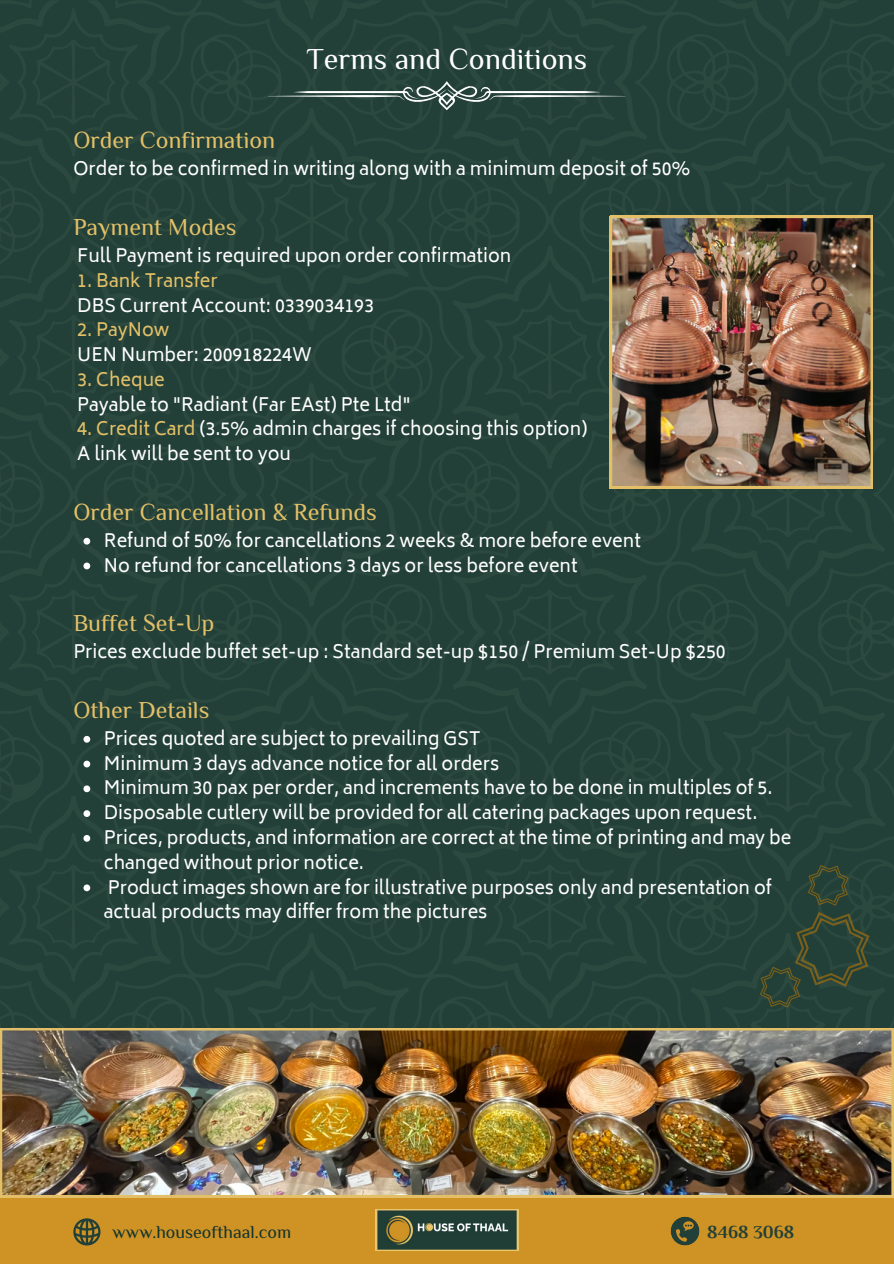
<style>
.page{position:relative;width:894px;height:1264px;background:#fff}
.page>*{position:absolute;margin:0;border:0;box-sizing:border-box;transform-origin:0 0}
.t1{font:30px "El Messiri";color:#fff}
.t2{font:24px "El Messiri";color:#e3c068}
.t3{font:18px/24.8px "Biryani";color:#fff}
.t4{font:18px "Biryani";color:#e3c068}
.t5{font:18px "El Messiri";color:#13342d}
.t6{font:700 18px "El Messiri";color:#224037}
.s1{color:#e3c068}
</style>
<div class="page">
<img style="left:0;top:0;width:893px;height:1263px">
<p class="t1" style="left:306px;top:41px;width:282px">Terms and Conditions</p>
<h1 class="t2" style="left:73px;top:126px;width:203px">Order Confirmation</h1>
<p class="t3" style="left:73px;top:157px;width:618px">Order to be confirmed in writing along with a minimum deposit of 50%</p>
<p class="t2" style="left:73px;top:213px;width:165px">Payment Modes</p>
<p class="t3" style="left:77px;top:243px;width:435px">Full Payment is required upon order confirmation</p>
<p class="t4" style="left:77px;top:270px;width:142px">1. Bank Transfer</p>
<p class="t3" style="left:77px;top:293px;width:298px">DBS Current Account: 0339034193</p>
<p class="t4" style="left:77px;top:319px;width:94px">2. PayNow</p>
<p class="t3" style="left:77px;top:342px;width:236px">UEN Number: 200918224W</p>
<p class="t4" style="left:77px;top:369px;width:89px">3. Cheque</p>
<p class="t3" style="left:77px;top:392px;width:335px">Payable to "Radiant (Far EAst) Pte Ltd"</p>
<p class="t3" style="left:77px;top:417px;width:511px"><span class="s1">4. Credit Card</span> (3.5% admin charges if choosing this option)</p>
<p class="t3" style="left:77px;top:441px;width:215px">A link will be sent to you</p>
<p class="t2" style="left:73px;top:497px;width:305px">Order Cancellation &amp; Refunds</p>
<p class="t3" style="left:104px;top:528px;width:538px">Refund of 50% for cancellations 2 weeks &amp; more before event</p>
<h2 class="t3" style="left:104px;top:553px;width:475px">No refund for cancellations 3 days or less before event</h2>
<p class="t2" style="left:73px;top:609px;width:143px">Buffet Set-Up</p>
<p class="t3" style="left:73px;top:639px;width:653px">Prices exclude buffet set-up : Standard set-up $150 / Premium Set-Up $250</p>
<p class="t2" style="left:73px;top:695px;width:138px">Other Details</p>
<p class="t3" style="left:104px;top:726px;width:378px">Prices quoted are subject to prevailing GST</p>
<h2 class="t3" style="left:104px;top:751px;width:397px">Minimum 3 days advance notice for all orders</h2>
<p class="t3" style="left:104px;top:775px;width:670px">Minimum 30 pax per order, and increments have to be done in multiples of 5.</p>
<p class="t3" style="left:104px;top:800px;width:654px">Disposable cutlery will be provided for all catering packages upon request.</p>
<p class="t3" style="left:104px;top:825px;width:688px">Prices, products, and information are correct at the time of printing and may be changed without prior notice.</p>
<p class="t3" style="left:104px;top:874px;width:669px">Product images shown are for illustrative purposes only and presentation of actual products may differ from the pictures</p>
<p class="t5" style="left:112px;top:1221px;width:180px">www.houseofthaal.com</p>
<p class="t6" style="left:707px;top:1221px;width:88px">8468 3068</p>
</div>
